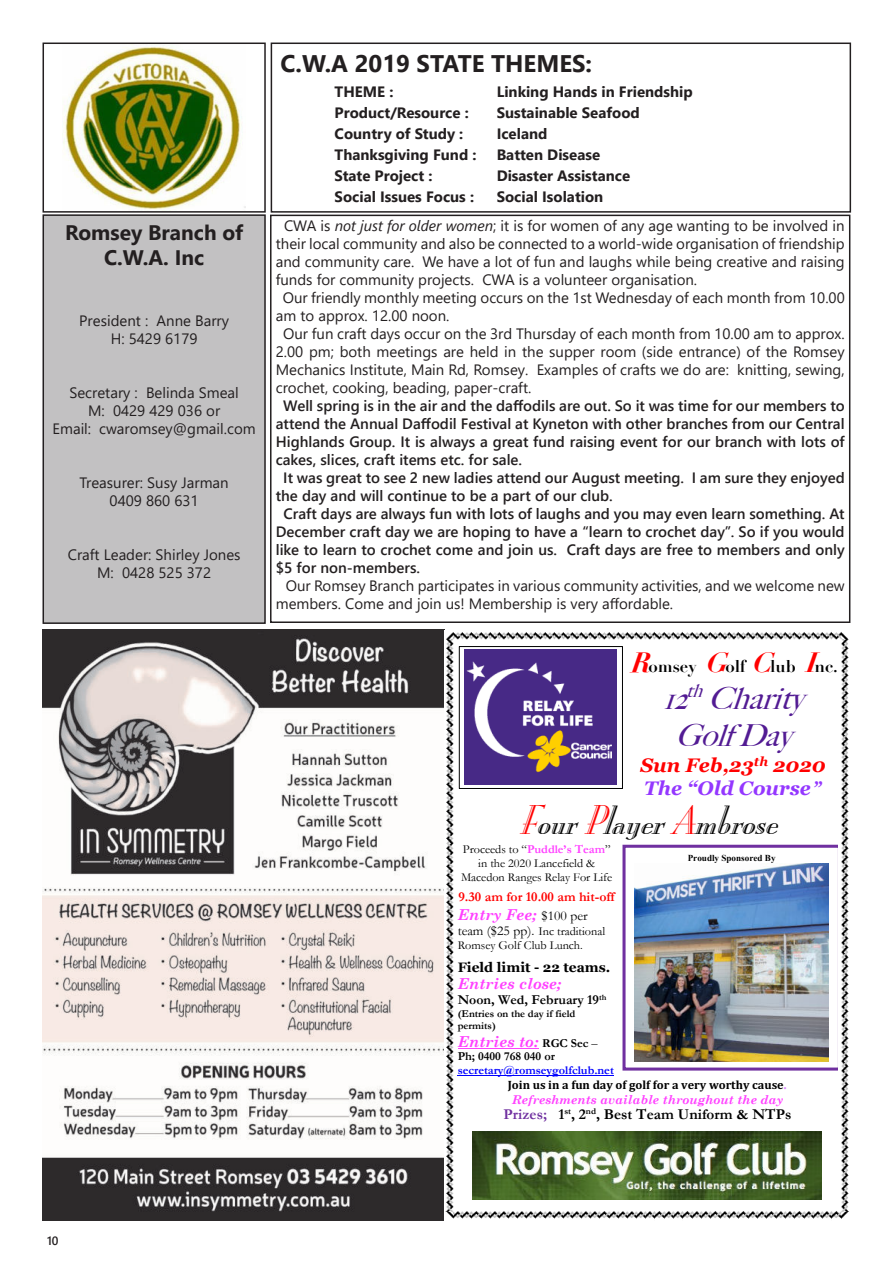
<style>
.page{position:relative;width:893px;height:1263px;background:#fff}
.page>*{position:absolute;margin:0;border:0;box-sizing:border-box;transform-origin:0 0}
.t1{font:italic 36.3px "Mona Lisa Recut";color:#000}
.t2{font:italic 500 30.3px/36.6px "Big Caslon";color:#521b93;text-align:center}
.t3{font:700 24px "Segoe UI";color:#231f20}
.t4{font:700 21px/25.2px "Segoe UI";color:#231f20;text-align:center}
.t5{font:italic 700 19.65px/23.2px "Georgia";color:#f00}
.t6{font:700 16.65px "Didot";color:#000}
.t7{font:italic 700 15.15px "Century Schoolbook";color:#ff40ff}
.t8{font:700 15.15px "Garamond";color:#000}
.t9{font:15px/18px "Segoe UI";color:#231f20;text-align:center}
.t10{font:600 15px "Segoe UI";color:#231f20}
.t11{font:700 15px "Segoe UI";color:#231f20}
.t12{font:700 13.65px "Garamond";color:#f00}
.t13{font:700 13.65px "Garamond";color:#000}
.t14{font:700 13.65px "Georgia";color:#000}
.t15{font:12.15px/13.6px "Garamond";color:#000;text-align:center}
.t16{font:700 12.15px "Cambria";color:#000}
.t17{font:italic 700 12.15px "Century Schoolbook";letter-spacing:-.005em;color:#ff40ff}
.t18{font:700 12.15px "Garamond";letter-spacing:-.005em;color:#00f}
.t19{font:700 12.15px "Garamond";letter-spacing:-.005em;color:#000}
.t20{font:600 12px "Segoe UI";color:#231f20}
.t21{font:700 10.5px/12px "Garamond";color:#000}
.t22{font:700 9.15px "Times New Roman";color:#000}
.s1{font-style:italic}
.s2{font-style:italic;font-size:27.3px;color:#f00}
.s3{color:#9437ff}
.s4{font-family:"CG Times";color:#9437ff}
.s5{color:#f00}
.s6{font-weight:700;color:#ff40ff}
.s7{font-family:"Garamond";font-weight:400;font-style:normal;font-size:13.65px;color:#000}
.s8{font-size:13.65px}
.s9{font-family:"Garamond";font-style:normal;font-size:12.15px;color:#000}
.s10{font-family:"Garamond";font-weight:400;font-style:normal;font-size:12.15px;color:#000}
.s11{font-family:"Century Schoolbook";font-style:italic;color:#d883ff}
.s12{color:#7030a0}
</style>
<div class="page">
<img style="left:43px;top:629px;width:401px;height:591px">
<div style="left:270px;top:215px;width:580px;height:408px;border:2px solid #231f20"></div>
<div style="left:271px;top:43px;width:580px;height:170px;border:2px solid #231f20"></div>
<img style="left:62px;top:47px;width:184px;height:163px">
<div style="left:43px;top:43px;width:223px;height:170px;border:2px solid #231f20"></div>
<div style="left:43px;top:215px;width:222px;height:408px;background:#c2c1c2"></div>
<div style="left:43px;top:214px;width:223px;height:410px;border:2px solid #231f20"></div>
<img style="left:445px;top:632px;width:404px;height:587px">
<h3 class="t4" style="left:65px;top:222px;width:179px">Romsey Branch of<br>C.W.A. Inc</h3>
<p class="t9" style="left:79px;top:313px;width:151px">President : Anne Barry<br>H: 5429 6179</p>
<p class="t9" style="left:53px;top:385px;width:205px">Secretary : Belinda Smeal<br>M: 0429 429 036 or<br>Email: cwaromsey@gmail.com</p>
<p class="t9" style="left:80px;top:475px;width:151px">Treasurer: Susy Jarman<br>0409 860 631</p>
<p class="t9" style="left:68px;top:547px;width:174px">Craft Leader: Shirley Jones<br>M: 0428 525 372</p>
<h3 class="t3" style="left:281px;top:41px;width:313px">C.W.A 2019 STATE THEMES:</h3>
<p class="t11" style="left:335px;top:86px;width:60px">THEME :</p>
<p class="t11" style="left:497px;top:86px;width:198px">Linking Hands in Friendship</p>
<p class="t11" style="left:335px;top:107px;width:136px">Product/Resource :</p>
<p class="t11" style="left:497px;top:107px;width:145px">Sustainable Seafood</p>
<p class="t11" style="left:335px;top:119px;width:130px">Country of Study :</p>
<p class="t11" style="left:497px;top:119px;width:52px">Iceland</p>
<p class="t11" style="left:335px;top:140px;width:143px">Thanksgiving Fund :</p>
<p class="t11" style="left:497px;top:140px;width:105px">Batten Disease</p>
<p class="t11" style="left:335px;top:170px;width:99px">State Project :</p>
<p class="t11" style="left:497px;top:170px;width:135px">Disaster Assistance</p>
<p class="t11" style="left:335px;top:191px;width:141px">Social Issues Focus :</p>
<p class="t11" style="left:497px;top:191px;width:108px">Social Isolation</p>
<p class="t9" style="left:284px;top:218px;width:562px">CWA is <span class="s1">not just for older women</span>; it is for women of any age wanting to be involved in</p>
<p class="t9" style="left:276px;top:236px;width:570px">their local community and also be connected to a world-wide organisation of friendship</p>
<p class="t9" style="left:276px;top:254px;width:570px">and community care. We have a lot of fun and laughs while being creative and raising</p>
<p class="t9" style="left:276px;top:272px;width:423px">funds for community projects. CWA is a volunteer organisation.</p>
<p class="t9" style="left:283px;top:290px;width:563px">Our friendly monthly meeting occurs on the 1st Wednesday of each month from 10.00</p>
<p class="t9" style="left:276px;top:308px;width:175px">am to approx. 12.00 noon.</p>
<p class="t9" style="left:283px;top:326px;width:563px">Our fun craft days occur on the 3rd Thursday of each month from 10.00 am to approx.</p>
<p class="t9" style="left:276px;top:344px;width:570px">2.00 pm; both meetings are held in the supper room (side entrance) of the Romsey</p>
<p class="t9" style="left:276px;top:362px;width:570px">Mechanics Institute, Main Rd, Romsey. Examples of crafts we do are: knitting, sewing,</p>
<p class="t9" style="left:276px;top:380px;width:257px">crochet, cooking, beading, paper-craft.</p>
<p class="t10" style="left:283px;top:392px;width:563px">Well spring is in the air and the daffodils are out. So it was time for our members to</p>
<p class="t10" style="left:276px;top:410px;width:570px">attend the Annual Daffodil Festival at Kyneton with other branches from our Central</p>
<p class="t10" style="left:276px;top:428px;width:570px">Highlands Group. It is always a great fund raising event for our branch with lots of</p>
<p class="t10" style="left:276px;top:446px;width:248px">cakes, slices, craft items etc. for sale.</p>
<p class="t10" style="left:283px;top:464px;width:563px">It was great to see 2 new ladies attend our August meeting. I am sure they enjoyed</p>
<p class="t10" style="left:276px;top:482px;width:338px">the day and will continue to be a part of our club.</p>
<p class="t10" style="left:283px;top:500px;width:563px">Craft days are always fun with lots of laughs and you may even learn something. At</p>
<p class="t10" style="left:276px;top:518px;width:570px">December craft day we are hoping to have a “learn to crochet day”. So if you would</p>
<p class="t10" style="left:276px;top:536px;width:570px">like to learn to crochet come and join us. Craft days are free to members and only</p>
<p class="t10" style="left:276px;top:554px;width:146px">$5 for non-members.</p>
<p class="t9" style="left:276px;top:578px;width:570px;text-align:left;text-indent:10px">Our Romsey Branch participates in various community activities, and we welcome new members. Come and join us! Membership is very affordable.</p>
<p class="t6" style="left:629px;top:660px;width:210px"><span class="s2">R</span>omsey <span class="s2">G</span>olf <span class="s2">C</span>lub <span class="s2">I</span>nc.</p>
<h2 class="t2" style="left:663px;top:683px;width:141px">12<sup>th</sup> Charity<br>Golf Day</h2>
<h3 class="t5" style="left:640px;top:754px;width:187px">Sun Feb,23<sup>th</sup> 2020<br><span class="s3">The “Old Course</span><span class="s4">”</span></h3>
<h1 class="t1" style="left:519px;top:804px;width:271px"><span class="s5">F</span>our <span class="s5">P</span>lay er <span class="s5">A</span>mbrose</h1>
<p class="t15" style="left:461px;top:844px;width:153px">Proceeds to “<span class="s6">Puddle’s Team</span>” in the 2020 Lancefield &amp;<br>Macedon Ranges Relay For Life</p>
<p class="t12" style="left:459px;top:892px;width:158px">9.30 am for 10.00 am hit-off</p>
<p class="t7" style="left:458px;top:908px;width:131px">Entry Fee; <span class="s7">$100 per</span></p>
<p class="t15" style="left:458px;top:925px;width:149px;text-align:left"><span class="s8">team ($25 pp).</span> Inc traditional<br>Romsey Golf Club Lunch.</p>
<p class="t14" style="left:458px;top:959px;width:154px">Field limit - 22 teams.</p>
<p class="t7" style="left:458px;top:978px;width:105px">Entries close;</p>
<p class="t13" style="left:458px;top:995px;width:150px">Noon, Wed, February 19<sup>th</sup></p>
<p class="t21" style="left:458px;top:1009px;width:119px">(Entries on the day if field permits)</p>
<p class="t7" style="left:458px;top:1035px;width:141px">Entries to: <span class="s9">RGC Sec</span> <span class="s10">–</span></p>
<p class="t19" style="left:458px;top:1052px;width:99px">Ph; 0400 768 040 or</p>
<p class="t18" style="left:458px;top:1066px;width:158px">secretary@romseygolfclub.net</p>
<p class="t16" style="left:508px;top:1076px;width:281px">Join us in a fun day of golf for a very worthy cause<span class="s11">.</span></p>
<p class="t17" style="left:512px;top:1095px;width:273px">Refreshments available throughout the day</p>
<p class="t8" style="left:504px;top:1109px;width:289px"><span class="s12">Prizes;</span> 1<sup>st</sup>, 2<sup>nd</sup>, Best Team Uniform &amp; NTPs</p>
<p class="t22" style="left:688px;top:851px;width:89px">Proudly Sponsored By</p>
<p class="t20" style="left:47px;top:1234px;width:13px">10</p>
</div>
